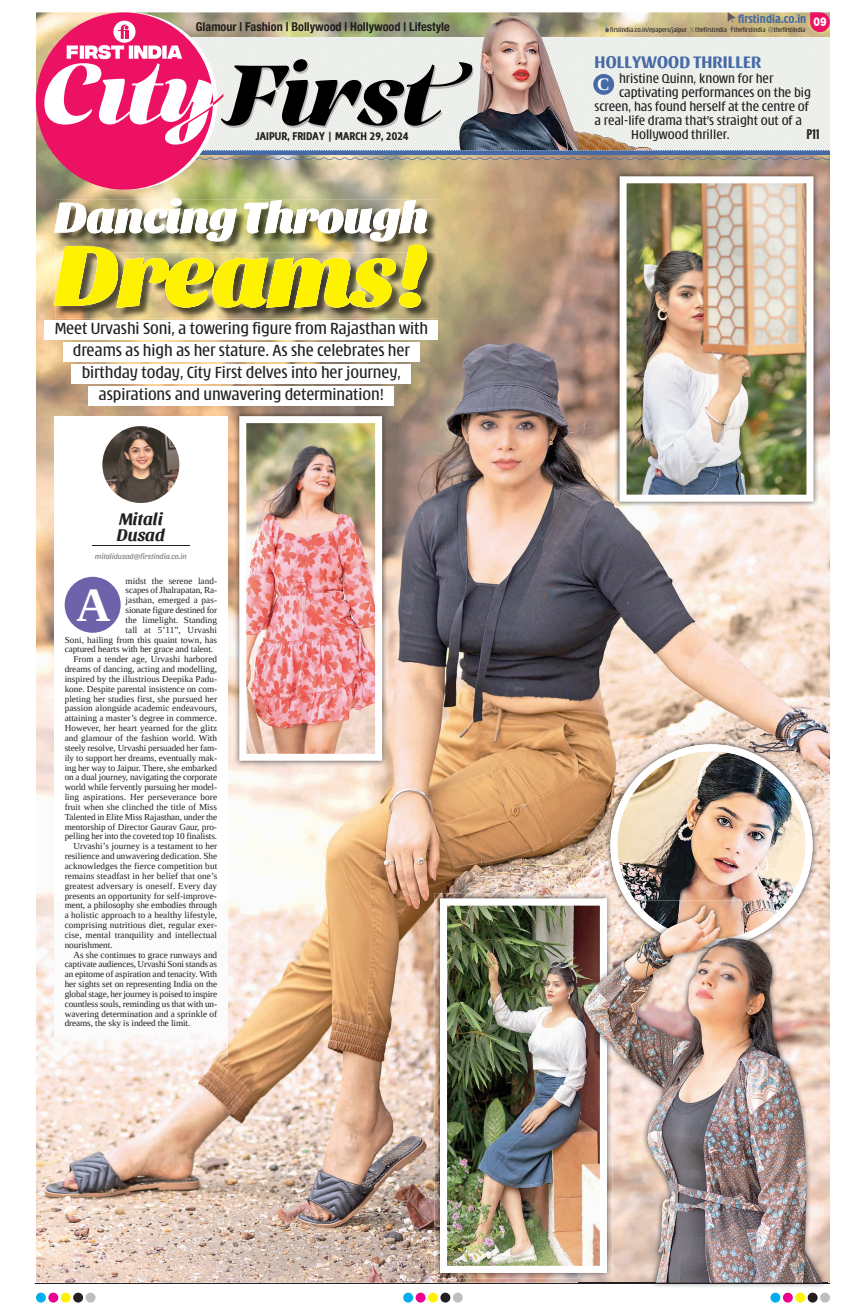
<style>
.page{position:relative;width:866px;height:1315px;background:#fff}
.page>*{position:absolute;margin:0;border:0;box-sizing:border-box;transform-origin:0 0}
.t1{font:46.99px "FI Text Bold";color:#fff}
.t2{font:17.5px/22px "FI Modena";color:#231f20;text-align:center}
.t3{font:17.5px "FI Sansita Bold";letter-spacing:.01em;color:#466aa6}
.t4{font:italic 17.5px/16.6px "FI Sansita Bold";color:#231f20}
.t5{font:17.5px "FI Text Bold";color:#fff}
.t6{font:14px "FI Modena";color:#231f20}
.t7{font:14px "FI Matrix Bold";color:#231f20}
.t8{font:12.78px "FI Modena Bold";color:#466aa6}
.t9{font:700 condensed 12.25px "Helvetica Neue LT Std";color:#231f20}
.t10{font:12.25px "FI Modena Bold";color:#231f20}
.t11{font:12.25px "FI CF Bold";color:#fff}
.t12{font:9.19px "FI Text Regular";color:#231f20}
.t13{font:7.88px "FI Sansita Italic";color:#808285}
.t14{font:7px "FI Modena";color:#231f20}
</style>
<div class="page">
<div style="left:36px;top:1292px;width:10px;height:10px;background:#00aeef;border-radius:50%"></div>
<div style="left:48px;top:1292px;width:10px;height:10px;background:#ec008c;border-radius:50%"></div>
<div style="left:61px;top:1292px;width:10px;height:10px;background:#fff200;border-radius:50%"></div>
<div style="left:73px;top:1292px;width:10px;height:10px;background:#231f20;border-radius:50%"></div>
<div style="left:86px;top:1292px;width:9px;height:10px;background:#bcbec0;border-radius:50%"></div>
<div style="left:403px;top:1292px;width:10px;height:10px;background:#00aeef;border-radius:50%"></div>
<div style="left:415px;top:1292px;width:10px;height:10px;background:#ec008c;border-radius:50%"></div>
<div style="left:428px;top:1292px;width:10px;height:10px;background:#fff200;border-radius:50%"></div>
<div style="left:440px;top:1292px;width:10px;height:10px;background:#231f20;border-radius:50%"></div>
<div style="left:453px;top:1292px;width:10px;height:10px;background:#bcbec0;border-radius:50%"></div>
<div style="left:770px;top:1292px;width:10px;height:10px;background:#00aeef;border-radius:50%"></div>
<div style="left:783px;top:1292px;width:9px;height:10px;background:#ec008c;border-radius:50%"></div>
<div style="left:795px;top:1292px;width:10px;height:10px;background:#fff200;border-radius:50%"></div>
<svg style="left:807px;top:1292px;width:10px;height:10px"></svg>
<div style="left:820px;top:1292px;width:10px;height:10px;background:#bcbec0;border-radius:50%"></div>
<img style="left:36px;top:12px;width:794px;height:1270px">
<svg style="left:196px;top:157px;width:634px;height:3px;background:#9c968c"></svg>
<div style="left:187px;top:150px;width:643px;height:5px;background:#466aa6"></div>
<svg style="left:192px;top:38px;width:638px;height:112px;fill:#eceeea"></svg>
<div style="left:36px;top:12px;width:177px;height:178px;background:#ed1164;border-radius:50%"></div>
<img style="left:458px;top:16px;width:193px;height:134px">
<svg style="left:810px;top:12px;width:20px;height:20px"></svg>
<svg style="left:604px;top:25px;width:5px;height:7px"></svg>
<svg style="left:768px;top:27px;width:5px;height:5px"></svg>
<svg style="left:727px;top:12px;width:8px;height:20px"></svg>
<svg style="left:690px;top:28px;width:4px;height:4px"></svg>
<svg style="left:113px;top:21px;width:22px;height:22px"></svg>
<svg style="left:118px;top:23px;width:10px;height:16px"></svg>
<svg style="left:44px;top:45px;width:429px;height:100px"></svg>
<img style="left:56px;top:252px;width:382px;height:67px">
<img style="left:427px;top:200px;width:11px;height:46px">
<img style="left:427px;top:246px;width:11px;height:6px">
<div style="left:45px;top:321px;width:393px;height:19px;background:#fff"></div>
<div style="left:63px;top:343px;width:357px;height:19px;background:#fff"></div>
<div style="left:72px;top:364px;width:339px;height:20px;background:#fff"></div>
<div style="left:89px;top:386px;width:305px;height:20px;background:#fff"></div>
<img style="left:54px;top:198px;width:373px;height:110px">
<img style="left:614px;top:171px;width:205px;height:336px">
<img style="left:619px;top:176px;width:194px;height:326px">
<img style="left:234px;top:411px;width:153px;height:355px">
<img style="left:239px;top:416px;width:143px;height:345px">
<img style="left:434px;top:893px;width:171px;height:385px">
<img style="left:440px;top:898px;width:165px;height:374px">
<img style="left:55px;top:416px;width:172px;height:669px">
<img style="left:102px;top:426px;width:77px;height:77px;border-radius:38px">
<hr style="left:92px;top:545px;width:98px;height:1px;background:#231f20">
<div style="left:65px;top:577px;width:56px;height:56px;background:#6f61aa;border-radius:50%"></div>
<img style="left:605px;top:739px;width:213px;height:161px">
<img style="left:605px;top:744px;width:207px;height:161px">
<hr style="left:36px;top:1282px;width:794px;height:1px;background:#231f20">
<img style="left:796px;top:900px;width:31px;height:382px">
<img style="left:578px;top:1278px;width:5px;height:4px">
<img style="left:578px;top:900px;width:29px;height:372px">
<img style="left:626px;top:900px;width:170px;height:5px">
<img style="left:578px;top:1282px;width:249px;height:5px">
<img style="left:583px;top:905px;width:239px;height:377px">
<h3 class="t9" style="left:196px;top:19px;width:255px">Glamour | Fashion | Bollywood | Hollywood | Lifestyle</h3>
<h3 class="t10" style="left:256px;top:130px;width:154px">JAIPUR, FRIDAY | MARCH 29, 2024</h3>
<h2 class="t2" style="left:55px;top:319px;width:375px">Meet Urvashi Soni, a towering figure from Rajasthan with dreams as high as her stature. As she celebrates her birthday today, City First delves into her journey, aspirations and unwavering determination!</h2>
<h2 class="t4" style="left:117px;top:510px;width:50px">Mitali<br>Dusad</h2>
<p class="t13" style="left:95px;top:551px;width:93px">mitalidusad@firstindia.co.in</p>
<p class="t12" style="left:126px;top:574px;width:93px">midst the serene land-</p>
<p class="t12" style="left:126px;top:584px;width:93px">scapes of Jhalrapatan, Ra-</p>
<p class="t12" style="left:126px;top:594px;width:93px">jasthan, emerged a pas-</p>
<p class="t12" style="left:126px;top:604px;width:93px">sionate figure destined for</p>
<p class="t12" style="left:126px;top:614px;width:93px">the limelight. Standing</p>
<p class="t12" style="left:126px;top:624px;width:93px">tall at 5’11”, Urvashi</p>
<p class="t12" style="left:65px;top:633px;width:154px">Soni, hailing from this quaint town, has</p>
<p class="t12" style="left:65px;top:643px;width:150px">captured hearts with her grace and talent.</p>
<p class="t12" style="left:73px;top:653px;width:145px">From a tender age, Urvashi harbored</p>
<p class="t12" style="left:65px;top:663px;width:154px">dreams of dancing, acting and modelling,</p>
<p class="t12" style="left:65px;top:673px;width:154px">inspired by the illustrious Deepika Padu-</p>
<p class="t12" style="left:65px;top:683px;width:154px">kone. Despite parental insistence on com-</p>
<p class="t12" style="left:65px;top:692px;width:154px">pleting her studies first, she pursued her</p>
<p class="t12" style="left:65px;top:702px;width:154px">passion alongside academic endeavours,</p>
<p class="t12" style="left:65px;top:712px;width:154px">attaining a master’s degree in commerce.</p>
<p class="t12" style="left:65px;top:722px;width:154px">However, her heart yearned for the glitz</p>
<p class="t12" style="left:65px;top:732px;width:154px">and glamour of the fashion world. With</p>
<p class="t12" style="left:65px;top:742px;width:154px">steely resolve, Urvashi persuaded her fam-</p>
<p class="t12" style="left:65px;top:751px;width:154px">ily to support her dreams, eventually mak-</p>
<p class="t12" style="left:65px;top:761px;width:154px">ing her way to Jaipur. There, she embarked</p>
<p class="t12" style="left:65px;top:771px;width:154px">on a dual journey, navigating the corporate</p>
<p class="t12" style="left:65px;top:781px;width:154px">world while fervently pursuing her model-</p>
<p class="t12" style="left:65px;top:791px;width:154px">ling aspirations. Her perseverance bore</p>
<p class="t12" style="left:65px;top:801px;width:154px">fruit when she clinched the title of Miss</p>
<p class="t12" style="left:65px;top:810px;width:154px">Talented in Elite Miss Rajasthan, under the</p>
<p class="t12" style="left:65px;top:820px;width:154px">mentorship of Director Gaurav Gaur, pro-</p>
<p class="t12" style="left:65px;top:830px;width:154px">pelling her into the coveted top 10 finalists.</p>
<p class="t12" style="left:73px;top:840px;width:145px">Urvashi’s journey is a testament to her</p>
<p class="t12" style="left:65px;top:850px;width:154px">resilience and unwavering dedication. She</p>
<p class="t12" style="left:65px;top:860px;width:154px">acknowledges the fierce competition but</p>
<p class="t12" style="left:65px;top:870px;width:154px">remains steadfast in her belief that one’s</p>
<p class="t12" style="left:65px;top:879px;width:154px">greatest adversary is oneself. Every day</p>
<p class="t12" style="left:65px;top:889px;width:154px">presents an opportunity for self-improve-</p>
<p class="t12" style="left:65px;top:899px;width:154px">ment, a philosophy she embodies through</p>
<p class="t12" style="left:65px;top:909px;width:154px">a holistic approach to a healthy lifestyle,</p>
<p class="t12" style="left:65px;top:919px;width:154px">comprising nutritious diet, regular exer-</p>
<p class="t12" style="left:65px;top:929px;width:154px">cise, mental tranquility and intellectual</p>
<p class="t12" style="left:65px;top:938px;width:49px">nourishment.</p>
<p class="t12" style="left:73px;top:948px;width:145px">As she continues to grace runways and</p>
<p class="t12" style="left:65px;top:958px;width:154px">captivate audiences, Urvashi Soni stands as</p>
<p class="t12" style="left:65px;top:968px;width:154px">an epitome of aspiration and tenacity. With</p>
<p class="t12" style="left:65px;top:978px;width:154px">her sights set on representing India on the</p>
<p class="t12" style="left:65px;top:988px;width:154px">global stage, her journey is poised to inspire</p>
<p class="t12" style="left:65px;top:997px;width:154px">countless souls, reminding us that with un-</p>
<p class="t12" style="left:65px;top:1007px;width:154px">wavering determination and a sprinkle of</p>
<p class="t12" style="left:65px;top:1017px;width:127px">dreams, the sky is indeed the limit.</p>
<h1 class="t1" style="left:77px;top:573px;width:35px">A</h1>
<h3 class="t8" style="left:738px;top:13px;width:70px">firstindia.co.in</h3>
<p class="t14" style="left:610px;top:27px;width:197px">firstindia.co.in/epapers/jaipur thefirstindia thefirstindia thefirstindia</p>
<h3 class="t11" style="left:813px;top:15px;width:15px">09</h3>
<h2 class="t3" style="left:594px;top:51px;width:168px">HOLLYWOOD THRILLER</h2>
<h3 class="t6" style="left:619px;top:72px;width:156px">hristine Quinn, known for her</h3>
<h3 class="t6" style="left:619px;top:86px;width:193px">captivating performances on the big</h3>
<h3 class="t6" style="left:594px;top:100px;width:216px">screen, has found herself at the centre of</h3>
<h3 class="t6" style="left:594px;top:114px;width:209px">a real-life drama that’s straight out of a</h3>
<h3 class="t6" style="left:631px;top:128px;width:100px">Hollywood thriller.</h3>
<h3 class="t7" style="left:806px;top:126px;width:14px">P11</h3>
<h2 class="t5" style="left:597px;top:73px;width:14px">C</h2>
</div>
